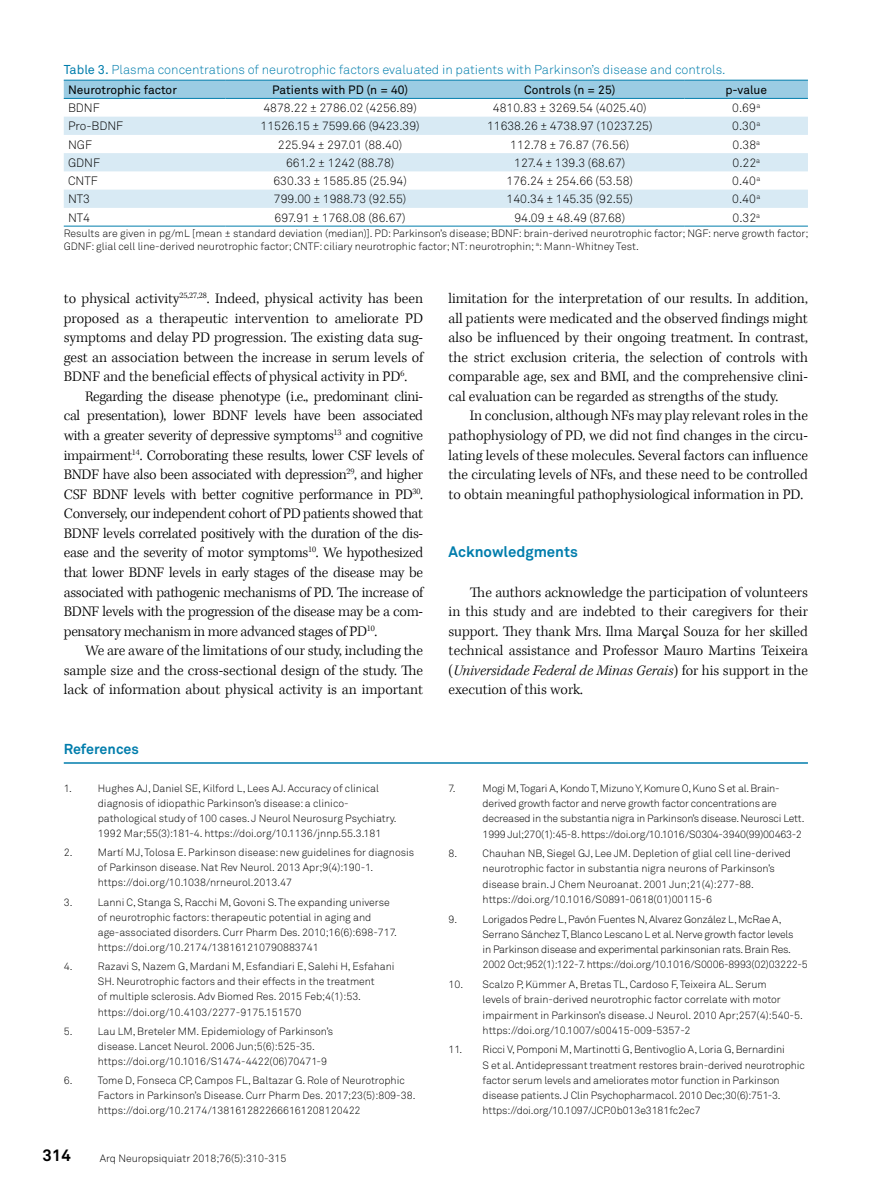
<style>
.page{position:relative;width:893px;height:1191px;background:#fff}
.page>*{position:absolute;margin:0;border:0;box-sizing:border-box;transform-origin:0 0}
.t1{font:700 16.5px "Akkurat Pro";color:#000}
.t2{font:300 15px/19.5px "Kepler Std";color:#000;text-align:justify}
.t3{font:700 15px "Akkurat Pro";color:#007dac}
.t4{font:700 14.25px "Akkurat Pro";color:#007dac}
.t5{font:12.75px "Akkurat Light Pro";color:#007dac}
.t6{font:12px "Akkurat Light Pro";color:#000}
.t7{font:12px "Akkurat Pro";color:#000}
.t8{font:10.5px/15px "Akkurat Light Pro";color:#000}
.t9{font:10.5px/15.3px "Akkurat Light Pro";letter-spacing:-.02em;color:#000}
.s1{font-family:"Akkurat Pro"}
.s2{font-family:"Times New Roman";font-weight:400}
.s3{font-style:italic}
</style>
<div class="page">
<div style="left:64px;top:81px;width:744px;height:17px;background:#9bcce3"></div>
<svg style="left:64px;top:116px;width:744px;height:110px"></svg>
<svg style="left:64px;top:117px;width:744px;height:91px;fill:#d8eaf4"></svg>
<hr style="left:64px;top:80px;width:161px;height:1px;background:#007dac">
<hr style="left:225px;top:80px;width:230px;height:1px;background:#007dac">
<hr style="left:455px;top:80px;width:230px;height:1px;background:#007dac">
<hr style="left:685px;top:80px;width:123px;height:1px;background:#007dac">
<hr style="left:64px;top:98px;width:161px;height:1px;background:#007dac">
<hr style="left:225px;top:98px;width:230px;height:1px;background:#007dac">
<hr style="left:455px;top:98px;width:230px;height:1px;background:#007dac">
<hr style="left:685px;top:98px;width:123px;height:1px;background:#007dac">
<hr style="left:64px;top:226px;width:161px;height:1px;background:#007dac">
<hr style="left:225px;top:226px;width:230px;height:1px;background:#007dac">
<hr style="left:455px;top:226px;width:230px;height:1px;background:#007dac">
<hr style="left:685px;top:226px;width:123px;height:1px;background:#007dac">
<hr style="left:64px;top:762px;width:744px;height:1px;background:#007dac">
<p class="t5" style="left:64px;top:62px;width:663px"><span class="s1">Table 3.</span> Plasma concentrations of neurotrophic factors evaluated in patients with Parkinson’s disease and controls.</p>
<p class="t7" style="left:68px;top:83px;width:110px">Neurotrophic factor</p>
<p class="t7" style="left:272px;top:83px;width:138px">Patients with PD (n = 40)</p>
<p class="t7" style="left:524px;top:83px;width:93px">Controls (n = 25)</p>
<p class="t7" style="left:725px;top:83px;width:43px">p-value</p>
<p class="t6" style="left:68px;top:101px;width:33px">BDNF</p>
<p class="t6" style="left:263px;top:101px;width:155px">4878.22 ± 2786.02 (4256.89)</p>
<p class="t6" style="left:493px;top:101px;width:155px">4810.83 ± 3269.54 (4025.40)</p>
<p class="t6" style="left:732px;top:101px;width:30px">0.69<sup>a</sup></p>
<p class="t6" style="left:68px;top:119px;width:57px">Pro-BDNF</p>
<p class="t6" style="left:261px;top:119px;width:161px">11526.15 ± 7599.66 (9423.39)</p>
<p class="t6" style="left:487px;top:119px;width:167px">11638.26 ± 4738.97 (10237.25)</p>
<p class="t6" style="left:732px;top:119px;width:30px">0.30<sup>a</sup></p>
<p class="t6" style="left:68px;top:137px;width:25px">NGF</p>
<p class="t6" style="left:278px;top:137px;width:126px">225.94 ± 297.01 (88.40)</p>
<p class="t6" style="left:510px;top:137px;width:121px">112.78 ± 76.87 (76.56)</p>
<p class="t6" style="left:732px;top:137px;width:29px">0.38<sup>a</sup></p>
<p class="t6" style="left:68px;top:156px;width:33px">GDNF</p>
<p class="t6" style="left:286px;top:156px;width:110px">661.2 ± 1242 (88.78)</p>
<p class="t6" style="left:514px;top:156px;width:112px">127.4 ± 139.3 (68.67)</p>
<p class="t6" style="left:732px;top:156px;width:29px">0.22<sup>a</sup></p>
<p class="t6" style="left:68px;top:174px;width:31px">CNTF</p>
<p class="t6" style="left:273px;top:174px;width:135px">630.33 ± 1585.85 (25.94)</p>
<p class="t6" style="left:507px;top:174px;width:128px">176.24 ± 254.66 (53.58)</p>
<p class="t6" style="left:732px;top:174px;width:30px">0.40<sup>a</sup></p>
<p class="t6" style="left:68px;top:192px;width:24px">NT3</p>
<p class="t6" style="left:274px;top:192px;width:134px">799.00 ± 1988.73 (92.55)</p>
<p class="t6" style="left:506px;top:192px;width:128px">140.34 ± 145.35 (92.55)</p>
<p class="t6" style="left:732px;top:192px;width:30px">0.40<sup>a</sup></p>
<p class="t6" style="left:68px;top:210px;width:24px">NT4</p>
<p class="t6" style="left:275px;top:210px;width:133px">697.91 ± 1768.08 (86.67)</p>
<p class="t6" style="left:514px;top:210px;width:112px">94.09 ± 48.49 (87.68)</p>
<p class="t6" style="left:732px;top:210px;width:29px">0.32<sup>a</sup></p>
<p class="t8" style="left:64px;top:227px;width:746px;line-height:12.6px">Results are given in pg/mL [mean ± standard deviation (median)]. PD: Parkinson’s disease; BDNF: brain-derived neurotrophic factor; NGF: nerve growth factor;<br>GDNF: glial cell line-derived neurotrophic factor; CNTF: ciliary neurotrophic factor; NT: neurotrophin; <sup>a</sup>: Mann-Whitney Test.</p>
<p class="t2" style="left:64px;top:289px;width:361px">to physical activity<sup>25,27,28</sup>. Indeed, physical activity has been proposed as a therapeutic intervention to ameliorate PD symptoms and delay PD progression. The existing data sug&shy;gest an association between the increase in serum levels of BDNF and the beneficial effects of physical activity in PD<sup>6</sup>.</p>
<p class="t2" style="left:64px;top:387px;width:361px;text-indent:21px">Regarding the disease phenotype (i.e., predominant clini&shy;cal presentation), lower BDNF levels have been associated with a greater severity of depressive symptoms<sup>13</sup> and cognitive impairment<sup>14</sup>. Corroborating these results, lower CSF levels of BNDF have also been associated with depression<sup>29</sup>, and higher CSF BDNF levels with better cognitive performance in PD<sup>30</sup>.<br>Conversely, our independent cohort of PD patients showed that BDNF levels correlated positively with the duration of the dis&shy;ease and the severity of motor symptoms<sup>10</sup>. We hypothesized that lower BDNF levels in early stages of the disease may be associated with pathogenic mechanisms of PD. The increase of BDNF levels with the progression of the disease may be a com&shy;pensatory mechanism in more advanced stages of PD<sup>10</sup>.</p>
<h2 class="t2" style="left:64px;top:641px;width:361px;text-indent:21px">We are aware of the limitations of our study, including the sample size and the cross-sectional design of the study. The lack of information about physical activity is an important</h2>
<h3 class="t4" style="left:64px;top:740px;width:77px">References</h3>
<p class="t8" style="left:64px;top:780px;width:10px">1.</p>
<p class="t8" style="left:98px;top:780px;width:300px">Hughes AJ, Daniel SE, Kilford L, Lees AJ. Accuracy of clinical diagnosis of idiopathic Parkinson’s disease: a clinico&shy;pathological study of 100 cases. J Neurol Neurosurg Psychiatry.<br>1992 Mar;55(3):181-4. https://doi.org/10.1136/jnnp.55.3.181</p>
<p class="t8" style="left:64px;top:845px;width:10px">2.</p>
<p class="t8" style="left:98px;top:845px;width:318px">Martí MJ, Tolosa E. Parkinson disease: new guidelines for diagnosis of Parkinson disease. Nat Rev Neurol. 2013 Apr;9(4):190-1. https://doi.org/10.1038/nrneurol.2013.47</p>
<p class="t8" style="left:64px;top:894px;width:10px">3.</p>
<p class="t8" style="left:98px;top:894px;width:301px">Lanni C, Stanga S, Racchi M, Govoni S. The expanding universe of neurotrophic factors: therapeutic potential in aging and age-associated disorders. Curr Pharm Des. 2010;16(6):698-717. https://doi.org/10.2174/138161210790883741</p>
<p class="t8" style="left:64px;top:959px;width:10px">4.</p>
<p class="t8" style="left:98px;top:959px;width:298px">Razavi S, Nazem G, Mardani M, Esfandiari E, Salehi H, Esfahani SH. Neurotrophic factors and their effects in the treatment<br>of multiple sclerosis. Adv Biomed Res. 2015 Feb;4(1):53. https://doi.org/10.4103/2277-9175.151570</p>
<p class="t8" style="left:64px;top:1023px;width:10px">5.</p>
<p class="t8" style="left:98px;top:1023px;width:237px">Lau LM, Breteler MM. Epidemiology of Parkinson’s disease. Lancet Neurol. 2006 Jun;5(6):525-35. https://doi.org/10.1016/S1474-4422(06)70471-9</p>
<p class="t8" style="left:64px;top:1073px;width:10px">6.</p>
<p class="t8" style="left:98px;top:1073px;width:319px">Tome D, Fonseca CP, Campos FL, Baltazar G. Role of Neurotrophic<br>Factors in Parkinson’s Disease. Curr Pharm Des. 2017;23(5):809-38. https://doi.org/10.2174/1381612822666161208120422</p>
<h1 class="t1" style="left:43px;top:1145px;width:30px">314</h1>
<p class="t8" style="left:100px;top:1150px;width:188px">Arq Neuropsiquiatr 2018;76(5):310-315</p>
<p class="t2" style="left:449px;top:289px;width:361px">limitation for the interpretation of our results. In addition, all patients were medicated and the observed findings might also be influenced by their ongoing treatment. In contrast, the strict exclusion criteria, the selection of controls with comparable age, sex and BMI, and the comprehensive clini&shy;cal evaluation can be regarded as strengths of the study.</p>
<p class="t2" style="left:449px;top:406px;width:361px;text-indent:21px">In conclusion, although NFs may play relevant roles in the pathophysiology of PD, we did not find changes in the circu&shy;lating levels of these molecules. Several factors can influence the circulating levels of NFs, and these need to be controlled to obtain meaningful pathophysiological information in PD.</p>
<h2 class="t3" style="left:449px;top:543px;width:131px">Acknowledgments</h2>
<p class="t2" style="left:449px;top:582px;width:361px;text-indent:21px">The authors acknowledge the participation of volunteers in this study and are indebted to their caregivers for their support. They thank Mrs. Ilma Mar<span class="s2">ҫ</span>al Souza for her skilled technical assistance and Professor Mauro Martins Teixeira (<span class="s3">Universidade Federal de Minas Gerais</span>) for his support in the execution of this work.</p>
<p class="t8" style="left:449px;top:781px;width:8px">7.</p>
<p class="t9" style="left:483px;top:780px;width:323px">Mogi M, Togari A, Kondo T, Mizuno Y, Komure O, Kuno S et al. Brain&shy;derived growth factor and nerve growth factor concentrations are decreased in the substantia nigra in Parkinson’s disease. Neurosci Lett.<br>1999 Jul;270(1):45-8. https://doi.org/10.1016/S0304-3940(99)00463-2</p>
<p class="t8" style="left:449px;top:846px;width:10px">8.</p>
<p class="t8" style="left:483px;top:846px;width:310px">Chauhan NB, Siegel GJ, Lee JM. Depletion of glial cell line-derived neurotrophic factor in substantia nigra neurons of Parkinson’s disease brain. J Chem Neuroanat. 2001 Jun;21(4):277-88. https://doi.org/10.1016/S0891-0618(01)00115-6</p>
<p class="t8" style="left:449px;top:911px;width:10px">9.</p>
<p class="t9" style="left:483px;top:911px;width:327px">Lorigados Pedre L, Pavón Fuentes N, Alvarez González L, McRae A, Serrano Sánchez T, Blanco Lescano L et al. Nerve growth factor levels<br>in Parkinson disease and experimental parkinsonian rats. Brain Res.<br>2002 Oct;952(1):122-7. https://doi.org/10.1016/S0006-8993(02)03222-5</p>
<p class="t8" style="left:483px;top:976px;width:322px;text-indent:-34px">10. Scalzo P, Kümmer A, Bretas TL, Cardoso F, Teixeira AL. Serum<br>levels of brain-derived neurotrophic factor correlate with motor impairment in Parkinson’s disease. J Neurol. 2010 Apr;257(4):540-5. https://doi.org/10.1007/s00415-009-5357-2</p>
<p class="t8" style="left:483px;top:1042px;width:324px;text-indent:-34px">11. Ricci V, Pomponi M, Martinotti G, Bentivoglio A, Loria G, Bernardini<br>S et al. Antidepressant treatment restores brain-derived neurotrophic factor serum levels and ameliorates motor function in Parkinson disease patients. J Clin Psychopharmacol. 2010 Dec;30(6):751-3. https://doi.org/10.1097/JCP.0b013e3181fc2ec7</p>
</div>
